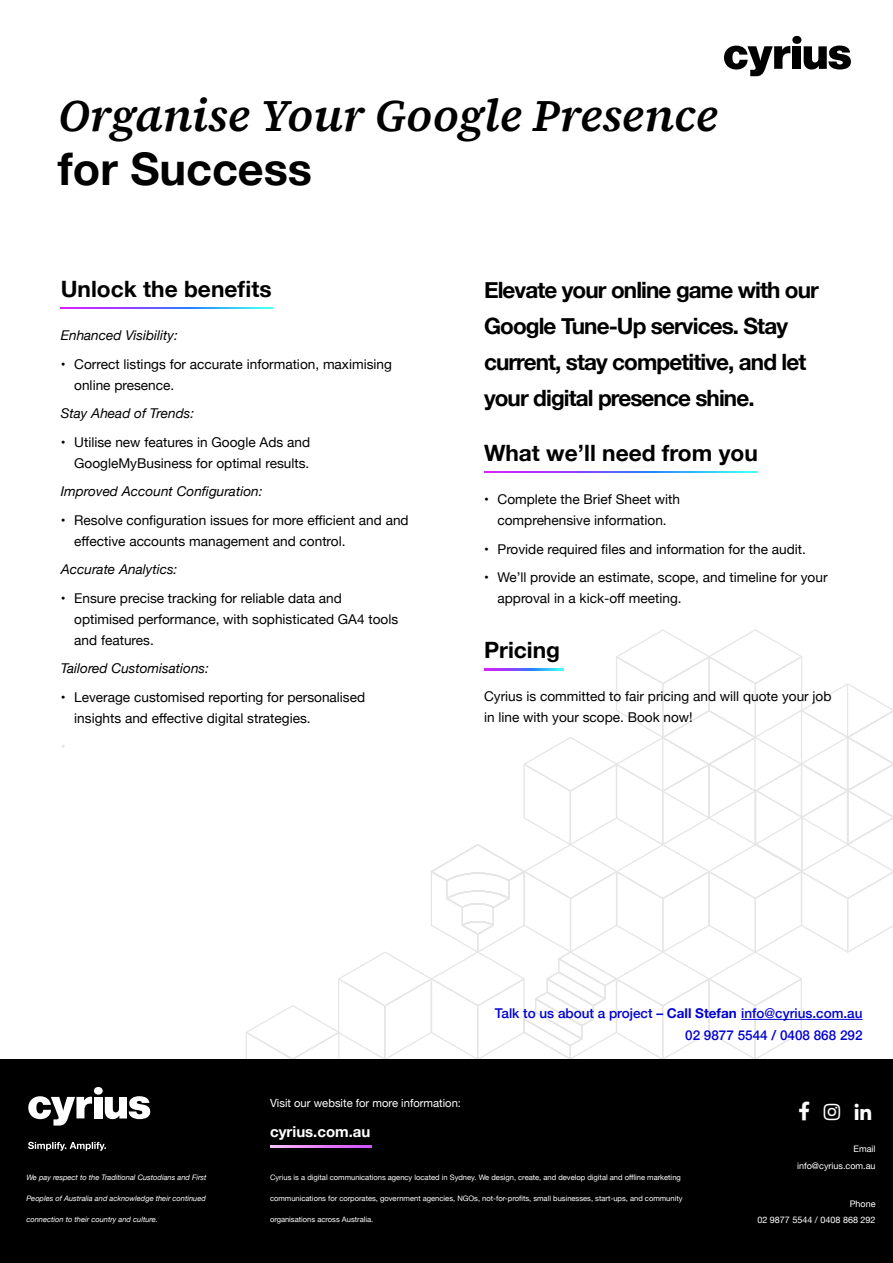
<style>
.page{position:relative;width:893px;height:1263px;background:#fff}
.page>*{position:absolute;margin:0;border:0;box-sizing:border-box;transform-origin:0 0}
.t1{font:italic 600 45px "Source Serif 4 Caption";color:#000}
.t2{font:700 45px "Helvetica Neue";color:#000}
.t3{font:700 22.5px/36px "Helvetica Neue";letter-spacing:-.04em;color:#000}
.t4{font:700 22.5px "Helvetica Neue";color:#000}
.t5{font:18.75px "Font Awesome 6 Brands";color:#fff}
.t6{font:700 15px "Helvetica Neue";color:#fff}
.t7{font:13.5px/21px "Helvetica Neue";color:#000}
.t8{font:italic 13.5px "Helvetica Neue";color:#000}
.t9{font:500 13.5px "Helvetica Neue";color:#0000d4}
.t10{font:13.5px "Helvetica Neue";color:#e6e6e6}
.t11{font:11.25px "Helvetica Neue";color:#fff}
.t12{font:9px/16.5px "Helvetica Neue";color:#fff;text-align:right}
.t13{font:7.5px "Helvetica Neue";color:#fff}
.t14{font:italic 7.5px "Helvetica Neue";color:#fff}
.s1{font-weight:700}
</style>
<div class="page">
<div style="left:0;top:1060px;width:893px;height:203px;background:#000"></div>
<svg style="left:61px;top:307px;width:211px;height:1px"></svg>
<svg style="left:484px;top:471px;width:274px;height:2px"></svg>
<svg style="left:28px;top:1096px;width:64px;height:29px"></svg>
<div style="left:94px;top:1097px;width:8px;height:21px;background:#fff"></div>
<svg style="left:105px;top:1096px;width:46px;height:23px"></svg>
<div style="left:94px;top:1087px;width:9px;height:7px;background:#fff;border-radius:50%"></div>
<svg style="left:28px;top:1142px;width:78px;height:9px"></svg>
<svg style="left:724px;top:46px;width:66px;height:30px"></svg>
<div style="left:793px;top:46px;width:8px;height:23px;background:#000"></div>
<svg style="left:804px;top:46px;width:47px;height:24px"></svg>
<div style="left:792px;top:36px;width:9px;height:8px;background:#000;border-radius:50%"></div>
<svg style="left:245px;top:629px;width:648px;height:519px"></svg>
<h1 class="t1" style="left:58px;top:85px;width:662px">Organise Your Google Presence</h1>
<h1 class="t2" style="left:58px;top:133px;width:256px">for Success</h1>
<h2 class="t4" style="left:61px;top:271px;width:212px">Unlock the benefits</h2>
<p class="t8" style="left:61px;top:326px;width:119px">Enhanced Visibility:</p>
<p class="t7" style="left:74px;top:354px;width:319px;text-indent:-13px">• Correct listings for accurate information, maximising online presence.</p>
<p class="t8" style="left:61px;top:404px;width:135px">Stay Ahead of Trends:</p>
<p class="t7" style="left:61px;top:432px;width:251px;text-align:right">• Utilise new features in Google Ads and<br>GoogleMyBusiness for optimal results.</p>
<p class="t8" style="left:61px;top:482px;width:203px">Improved Account Configuration:</p>
<p class="t7" style="left:74px;top:510px;width:336px;text-indent:-13px">• Resolve configuration issues for more efficient and and effective accounts management and control.</p>
<p class="t8" style="left:61px;top:560px;width:118px">Accurate Analytics:</p>
<p class="t7" style="left:74px;top:588px;width:326px;text-indent:-14px">• Ensure precise tracking for reliable data and optimised performance, with sophisticated GA4 tools and features.</p>
<p class="t8" style="left:61px;top:659px;width:150px">Tailored Customisations:</p>
<p class="t7" style="left:74px;top:687px;width:292px;text-indent:-13px">• Leverage customised reporting for personalised insights and effective digital strategies.</p>
<p class="t10" style="left:61px;top:737px;width:6px">•</p>
<h2 class="t3" style="left:484px;top:272px;width:336px">Elevate your online game with our<br>Google Tune-Up services. Stay current, stay competitive, and let your digital presence shine.</h2>
<h2 class="t4" style="left:484px;top:435px;width:275px">What we’ll need from you</h2>
<p class="t7" style="left:484px;top:489px;width:198px;text-align:center">• Complete the Brief Sheet with comprehensive information.</p>
<p class="t7" style="left:484px;top:539px;width:323px">• Provide required files and information for the audit.</p>
<p class="t7" style="left:497px;top:567px;width:332px;text-indent:-13px">• We’ll provide an estimate, scope, and timeline for your approval in a kick-off meeting.</p>
<h2 class="t4" style="left:484px;top:632px;width:78px">Pricing</h2>
<p class="t7" style="left:484px;top:687px;width:349px">Cyrius is committed to fair pricing and will quote your job in line with your scope. Book now!</p>
<p class="t9" style="left:495px;top:1003px;width:369px">Talk to us about a project – <span class="s1">Call Stefan</span> info@cyrius.com.au</p>
<p class="t9" style="left:685px;top:1024px;width:179px">02 9877 5544 / 0408 868 292</p>
<p class="t14" style="left:26px;top:1171px;width:182px">We pay respect to the Traditional Custodians and First</p>
<p class="t14" style="left:26px;top:1192px;width:181px">Peoples of Australia and acknowledge their continued</p>
<p class="t14" style="left:26px;top:1213px;width:133px">connection to their country and culture.</p>
<p class="t11" style="left:270px;top:1095px;width:192px">Visit our website for more information:</p>
<p class="t6" style="left:270px;top:1120px;width:102px">cyrius.com.au</p>
<p class="t13" style="left:270px;top:1171px;width:412px">Cyrius is a digital communications agency located in Sydney. We design, create, and develop digital and offline marketing</p>
<p class="t13" style="left:270px;top:1192px;width:414px">communications for corporates, government agencies, NGOs, not-for-profits, small businesses, start-ups, and community</p>
<p class="t13" style="left:270px;top:1213px;width:105px">organisations across Australia.</p>
<h3 class="t5" style="left:824px;top:1103px;width:18px">■▲▼</h3>
<p class="t12" style="left:797px;top:1141px;width:80px">Email info@cyrius.com.au</p>
<p class="t12" style="left:757px;top:1197px;width:120px;line-height:15.8px">Phone<br>02 9877 5544 / 0408 868 292</p>
</div>
